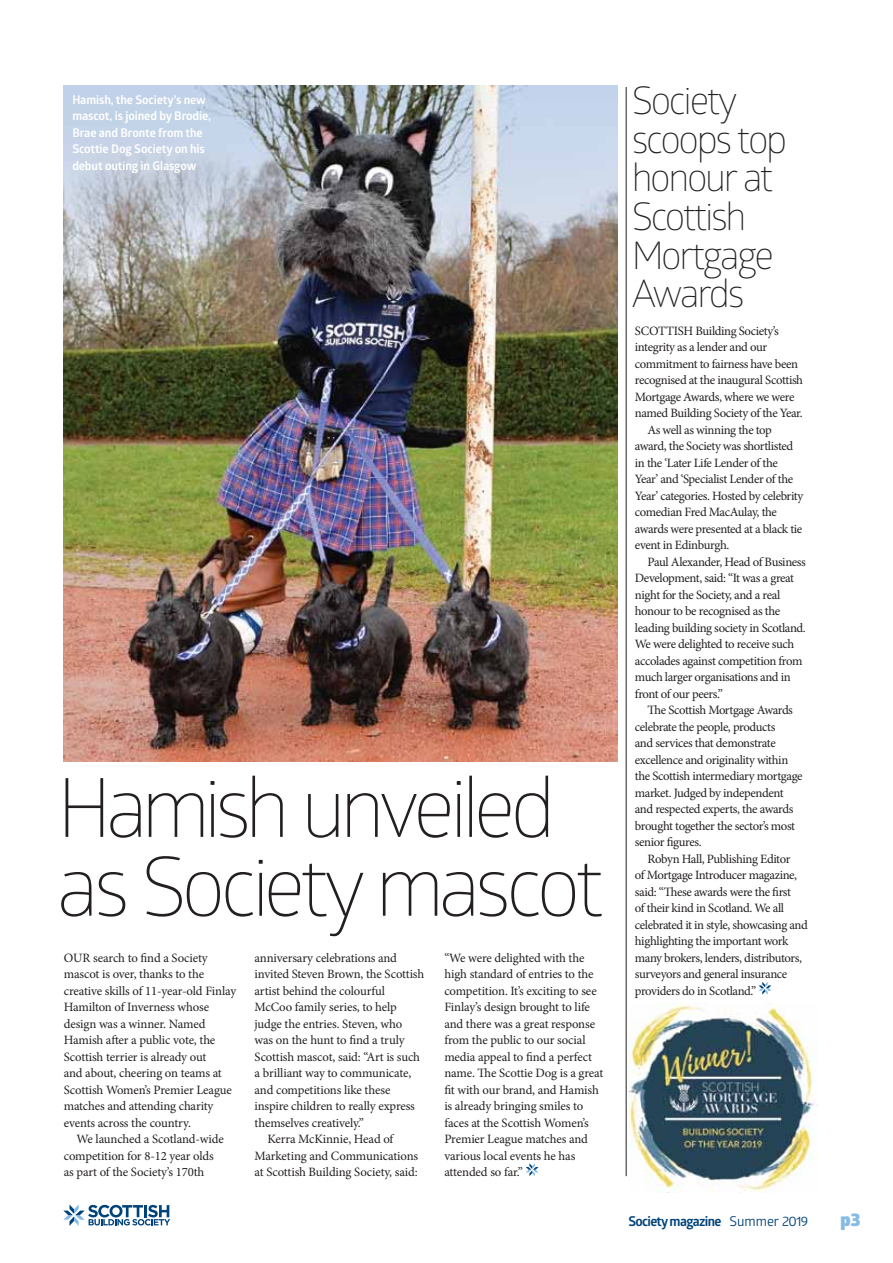
<style>
.page{position:relative;width:893px;height:1263px;background:#fff}
.page>*{position:absolute;margin:0;border:0;box-sizing:border-box;transform-origin:0 0}
.t1{font:300 81.75px/78.9px "Glober";letter-spacing:-.07em;color:#231f20}
.t2{font:300 38.1px/38.7px "Glober";letter-spacing:-.06em;color:#231f20}
.t3{font:900 18px "Glober";color:#86bbe6}
.t4{font:700 13.5px "Glober";letter-spacing:-.05em;color:#00437b}
.t5{font:12.75px/16.5px "Minion Pro";letter-spacing:-.025em;color:#231f20}
.t6{font:700 12px/16.5px "Glober";letter-spacing:-.01em;color:#fff}
.s1{font-weight:400}
</style>
<div class="page">
<svg style="left:63px;top:1204px;width:107px;height:22px"></svg>
<img style="left:64px;top:85px;width:554px;height:676px">
<hr style="left:626px;top:87px;width:1px;height:1089px;background:#231f20">
<svg style="left:758px;top:982px;width:13px;height:13px"></svg>
<svg style="left:526px;top:1163px;width:13px;height:13px"></svg>
<img style="left:628px;top:1004px;width:189px;height:189px">
<p class="t6" style="left:72px;top:91px;width:140px">Hamish, the Society’s new mascot, is joined by Brodie,<br>Brae and Bronte from the<br>Scottie Dog Society on his debut outing in Glasgow</p>
<h1 class="t1" style="left:57px;top:765px;width:548px">Hamish unveiled as Society mascot</h1>
<p class="t5" style="left:64px;top:949px;width:174px">Our search to find a Society mascot is over, thanks to the creative skills of 11-year-old Finlay<br>Hamilton of Inverness whose design was a winner. Named<br>Hamish after a public vote, the<br>Scottish terrier is already out<br>and about, cheering on teams at<br>Scottish Women’s Premier League matches and attending charity events across the country.</p>
<p class="t5" style="left:64px;top:1131px;width:162px;text-indent:13px">We launched a Scotland-wide competition for 8-12 year olds as part of the Society’s 170th</p>
<p class="t5" style="left:255px;top:949px;width:144px">anniversary celebrations and</p>
<p class="t5" style="left:255px;top:966px;width:171px">invited Steven Brown, the Scottish</p>
<p class="t5" style="left:255px;top:982px;width:132px">artist behind the colourful</p>
<p class="t5" style="left:255px;top:999px;width:144px">McCoo family series, to help</p>
<p class="t5" style="left:255px;top:1015px;width:149px">judge the entries. Steven, who</p>
<p class="t5" style="left:255px;top:1032px;width:151px">was on the hunt to find a truly</p>
<p class="t5" style="left:255px;top:1048px;width:167px">Scottish mascot, said: “Art is such</p>
<p class="t5" style="left:255px;top:1065px;width:158px">a brilliant way to communicate,</p>
<p class="t5" style="left:255px;top:1081px;width:137px">and competitions like these</p>
<p class="t5" style="left:255px;top:1098px;width:162px">inspire children to really express</p>
<p class="t5" style="left:255px;top:1114px;width:111px">themselves creatively.”</p>
<p class="t5" style="left:267px;top:1131px;width:128px">Kerra McKinnie, Head of</p>
<p class="t5" style="left:255px;top:1147px;width:165px">Marketing and Communications</p>
<p class="t5" style="left:255px;top:1164px;width:164px">at Scottish Building Society, said:</p>
<p class="t5" style="left:444px;top:949px;width:161px">“We were delighted with the high standard of entries to the competition. It’s exciting to see<br>Finlay’s design brought to life and there was a great response from the public to our social media appeal to find a perfect name. The Scottie Dog is a great fit with our brand, and Hamish is already bringing smiles to faces at the Scottish Women’s<br>Premier League matches and various local events he has attended so far.”</p>
<h2 class="t2" style="left:632px;top:80px;width:157px">Society scoops top honour at<br>Scottish<br>Mortgage<br>Awards</h2>
<p class="t5" style="left:635px;top:322px;width:14px">Scottis</p>
<p class="t5" style="left:683px;top:322px;width:97px">h Building Society’s</p>
<p class="t5" style="left:635px;top:339px;width:134px">integrity as a lender and our</p>
<p class="t5" style="left:635px;top:355px;width:165px">commitment to fairness have been</p>
<p class="t5" style="left:635px;top:372px;width:170px">recognised at the inaugural Scottish</p>
<p class="t5" style="left:635px;top:388px;width:161px">Mortgage Awards, where we were</p>
<p class="t5" style="left:635px;top:405px;width:169px">named Building Society of the Year.</p>
<p class="t5" style="left:648px;top:421px;width:126px">As well as winning the top</p>
<p class="t5" style="left:635px;top:438px;width:160px">award, the Society was shortlisted</p>
<p class="t5" style="left:635px;top:454px;width:144px">in the ‘Later Life Lender of the</p>
<p class="t5" style="left:635px;top:471px;width:160px">Year’ and ‘Specialist Lender of the</p>
<p class="t5" style="left:635px;top:487px;width:170px">Year’ categories. Hosted by celebrity</p>
<p class="t5" style="left:635px;top:504px;width:144px">comedian Fred MacAulay, the</p>
<p class="t5" style="left:635px;top:520px;width:169px">awards were presented at a black tie</p>
<p class="t5" style="left:635px;top:537px;width:96px">event in Edinburgh.</p>
<p class="t5" style="left:648px;top:553px;width:160px">Paul Alexander, Head of Business</p>
<p class="t5" style="left:635px;top:570px;width:161px">Development, said: “It was a great</p>
<p class="t5" style="left:635px;top:586px;width:147px">night for the Society, and a real</p>
<p class="t5" style="left:635px;top:603px;width:147px">honour to be recognised as the</p>
<p class="t5" style="left:635px;top:619px;width:172px">leading building society in Scotland.</p>
<p class="t5" style="left:635px;top:636px;width:161px">We were delighted to receive such</p>
<p class="t5" style="left:635px;top:652px;width:169px">accolades against competition from</p>
<p class="t5" style="left:635px;top:669px;width:157px">much larger organisations and in</p>
<p class="t5" style="left:635px;top:685px;width:90px">front of our peers.”</p>
<p class="t5" style="left:648px;top:702px;width:147px">The Scottish Mortgage Awards</p>
<p class="t5" style="left:635px;top:718px;width:142px">celebrate the people, products</p>
<p class="t5" style="left:635px;top:735px;width:142px">and services that demonstrate</p>
<p class="t5" style="left:635px;top:751px;width:155px">excellence and originality within</p>
<p class="t5" style="left:635px;top:768px;width:169px">the Scottish intermediary mortgage</p>
<p class="t5" style="left:635px;top:784px;width:150px">market. Judged by independent</p>
<p class="t5" style="left:635px;top:801px;width:160px">and respected experts, the awards</p>
<p class="t5" style="left:635px;top:817px;width:162px">brought together the sector’s most</p>
<p class="t5" style="left:635px;top:834px;width:68px">senior figures.</p>
<p class="t5" style="left:648px;top:850px;width:144px">Robyn Hall, Publishing Editor</p>
<p class="t5" style="left:635px;top:867px;width:164px">of Mortgage Introducer magazine,</p>
<p class="t5" style="left:635px;top:883px;width:158px">said: “These awards were the first</p>
<p class="t5" style="left:635px;top:900px;width:151px">of their kind in Scotland. We all</p>
<p class="t5" style="left:635px;top:916px;width:175px">celebrated it in style, showcasing and</p>
<p class="t5" style="left:635px;top:933px;width:155px">highlighting the important work</p>
<p class="t5" style="left:635px;top:949px;width:169px">many brokers, lenders, distributors,</p>
<p class="t5" style="left:635px;top:966px;width:154px">surveyors and general insurance</p>
<p class="t5" style="left:635px;top:982px;width:123px">providers do in Scotland.”</p>
<p class="t4" style="left:628px;top:1211px;width:181px">Society magazine <span class="s1">Summer 2019</span></p>
<h3 class="t3" style="left:841px;top:1205px;width:21px">p3</h3>
</div>
